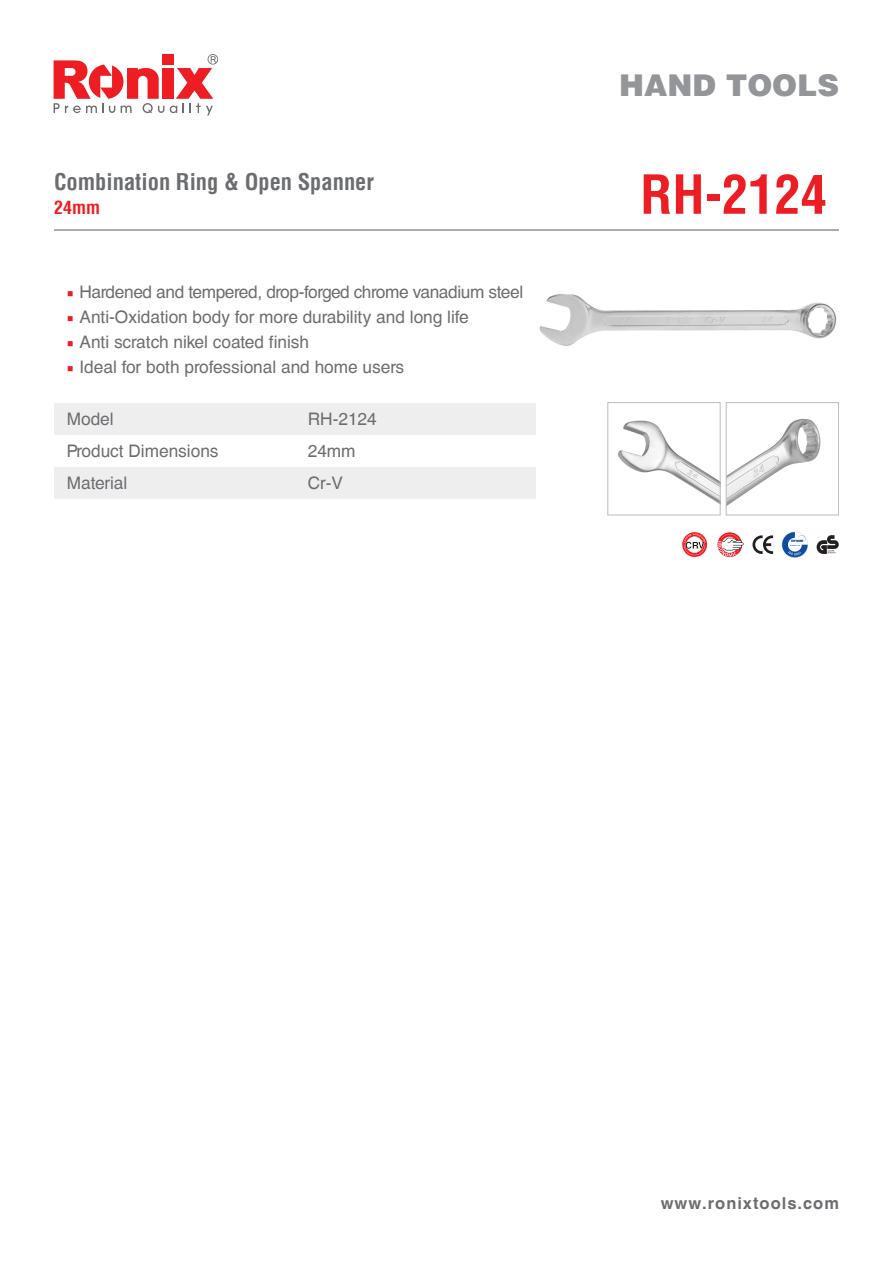
<style>
.page{position:relative;width:893px;height:1263px;background:#fff}
.page>*{position:absolute;margin:0;border:0;box-sizing:border-box;transform-origin:0 0}
.t1{font:700 condensed 52.5px "Helvetica LT";color:#ee1d23}
.t2{font:900 30px "Helvetica LT";color:#939598}
.t3{font:700 condensed 22.5px "Helvetica LT";color:#6c6d70}
.t4{font:700 condensed 18px "Helvetica LT";color:#ee1d23}
.t5{font:17.25px "Helvetica CE";color:#6c6d70}
.t6{font:17.25px "Helvetica CE";letter-spacing:-.02em;color:#6c6d70}
.t7{font:700 16.5px "Helvetica CE";letter-spacing:.06em;color:#6c6d70}
.s1{font-family:"Minion Pro";color:#ee1d23}
</style>
<div class="page">
<svg style="left:170px;top:54px;width:48px;height:61px"></svg>
<div style="left:162px;top:68px;width:11px;height:31px;background:#ee1d23"></div>
<svg style="left:54px;top:60px;width:110px;height:53px"></svg>
<div style="left:162px;top:54px;width:11px;height:11px;background:#ee1d23"></div>
<img style="left:539px;top:294px;width:297px;height:52px">
<div style="left:54px;top:403px;width:482px;height:96px;background:#eeeeef"></div>
<svg style="left:54px;top:435px;width:482px;height:32px"></svg>
<img style="left:618px;top:420px;width:101px;height:84px">
<div style="left:607px;top:402px;width:114px;height:113px;border:1px solid #bcbdc0"></div>
<img style="left:728px;top:418px;width:93px;height:87px">
<div style="left:726px;top:402px;width:113px;height:113px;border:1px solid #bcbdc0"></div>
<hr style="left:54px;top:229px;width:785px;height:2px;background:#6c6d70">
<svg style="left:782px;top:532px;width:26px;height:26px"></svg>
<svg style="left:717px;top:532px;width:27px;height:25px"></svg>
<svg style="left:752px;top:535px;width:21px;height:19px"></svg>
<svg style="left:817px;top:535px;width:22px;height:19px"></svg>
<svg style="left:681px;top:531px;width:27px;height:27px"></svg>
<svg style="left:682px;top:532px;width:25px;height:25px"></svg>
<svg style="left:684px;top:533px;width:21px;height:22px"></svg>
<p class="t3" style="left:54px;top:167px;width:322px">Combination Ring &amp; Open Spanner</p>
<p class="t4" style="left:54px;top:196px;width:48px">24mm</p>
<p class="t6" style="left:67px;top:281px;width:458px"><span class="s1">■</span> Hardened and tempered, drop-forged chrome vanadium steel</p>
<p class="t5" style="left:67px;top:307px;width:404px"><span class="s1">■</span> Anti-Oxidation body for more durability and long life</p>
<p class="t5" style="left:67px;top:332px;width:244px"><span class="s1">■</span> Anti scratch nikel coated finish</p>
<p class="t5" style="left:67px;top:357px;width:339px"><span class="s1">■</span> Ideal for both professional and home users</p>
<p class="t5" style="left:67px;top:409px;width:48px">Model</p>
<p class="t5" style="left:308px;top:409px;width:71px">RH-2124</p>
<p class="t5" style="left:67px;top:441px;width:153px">Product Dimensions</p>
<p class="t5" style="left:308px;top:441px;width:49px">24mm</p>
<p class="t5" style="left:67px;top:473px;width:62px">Material</p>
<p class="t5" style="left:308px;top:473px;width:37px">Cr-V</p>
<h2 class="t2" style="left:619px;top:65px;width:221px">HAND TOOLS</h2>
<p class="t1" style="left:640px;top:162px;width:188px">RH-2124</p>
<p class="t7" style="left:661px;top:1193px;width:180px">www.ronixtools.com</p>
</div>
